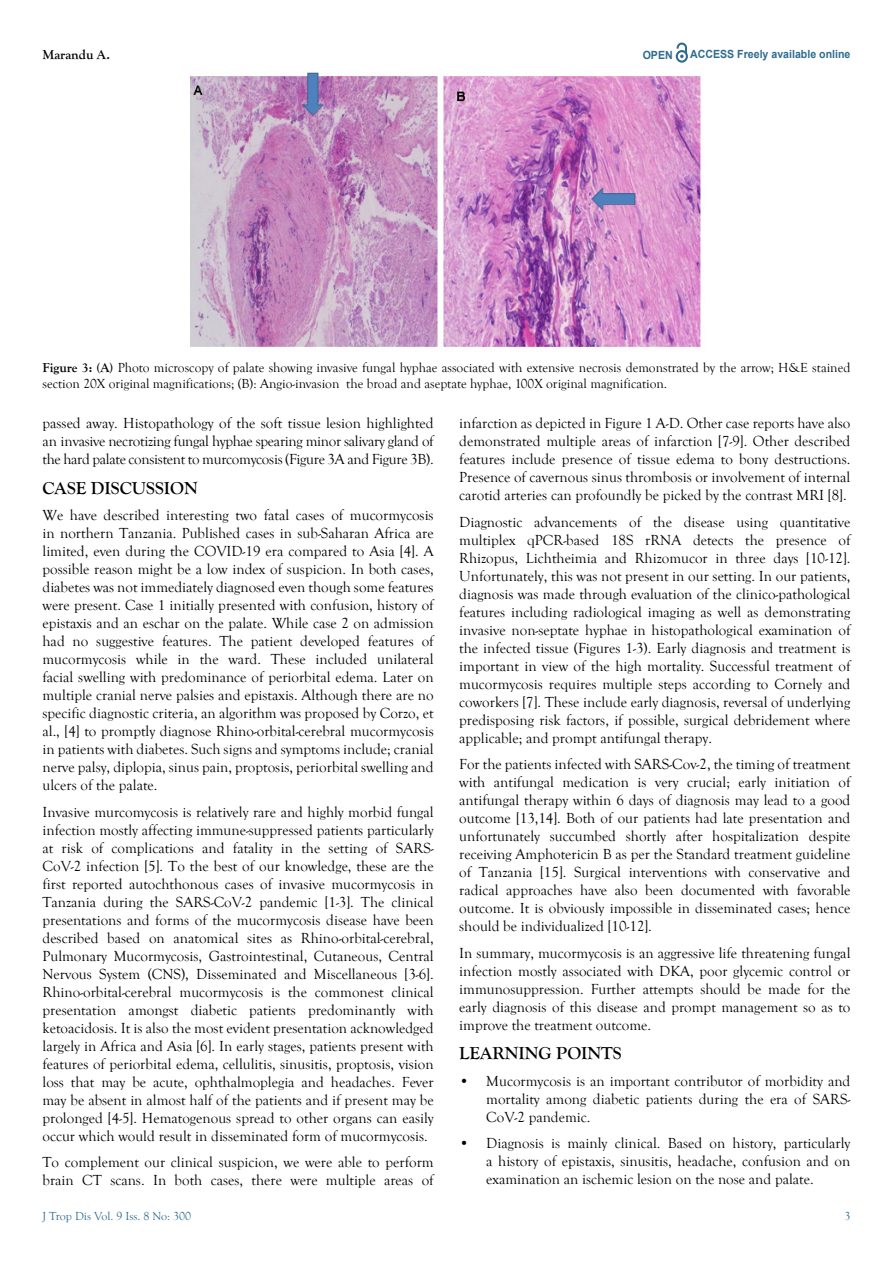
<style>
.page{position:relative;width:893px;height:1263px;background:#fff}
.page>*{position:absolute;margin:0;border:0;box-sizing:border-box;transform-origin:0 0}
.t1{font:700 18px "Goudy Old Style T";color:#000}
.t2{font:15px/18px "Goudy Old Style T";color:#000;text-align:justify}
.t3{font:13.5px/16.2px "Goudy Old Style T";color:#000}
.t4{font:700 13.5px "Goudy Old Style T";color:#000}
.t5{font:12px "Goudy Old Style T";color:#2d6a8f}
.t6{font:700 11.25px "Arial";color:#2e6b8f;scale:.94 1}
.s1{font-weight:700}
</style>
<div class="page">
<svg style="left:676px;top:43px;width:12px;height:20px"></svg>
<img style="left:190px;top:72px;width:511px;height:276px">
<p class="t4" style="left:43px;top:47px;width:69px">Marandu A.</p>
<p class="t6" style="left:643px;top:47px;width:33px">OPEN</p>
<p class="t6" style="left:690px;top:46px;width:172px">ACCESS Freely available online</p>
<p class="t3" style="left:43px;top:360px;width:809px"><span class="s1">Figure 3: (A)</span> Photo microscopy of palate showing invasive fungal hyphae associated with extensive necrosis demonstrated by the arrow; H&amp;E stained section 20X original magnifications; (B): Angio-invasion the broad and aseptate hyphae, 100X original magnification.</p>
<p class="t2" style="left:43px;top:414px;width:393px">passed away. Histopathology of the soft tissue lesion highlighted an invasive necrotizing fungal hyphae spearing minor salivary gland of the hard palate consistent to murcomycosis (Figure 3A and Figure 3B).</p>
<p class="t1" style="left:43px;top:477px;width:157px">CASE DISCUSSION</p>
<p class="t2" style="left:43px;top:506px;width:393px">We have described interesting two fatal cases of mucormycosis in northern Tanzania. Published cases in sub-Saharan Africa are limited, even during the COVID-19 era compared to Asia [4]. A possible reason might be a low index of suspicion. In both cases, diabetes was not immediately diagnosed even though some features were present. Case 1 initially presented with confusion, history of epistaxis and an eschar on the palate. While case 2 on admission had no suggestive features. The patient developed features of mucormycosis while in the ward. These included unilateral facial swelling with predominance of periorbital edema. Later on multiple cranial nerve palsies and epistaxis. Although there are no specific diagnostic criteria, an algorithm was proposed by Corzo, et al., [4] to promptly diagnose Rhino-orbital-cerebral mucormycosis in patients with diabetes. Such signs and symptoms include; cranial nerve palsy, diplopia, sinus pain, proptosis, periorbital swelling and ulcers of the palate.</p>
<p class="t2" style="left:43px;top:803px;width:393px">Invasive murcomycosis is relatively rare and highly morbid fungal infection mostly affecting immune-suppressed patients particularly at risk of complications and fatality in the setting of SARS-CoV-2 infection [5]. To the best of our knowledge, these are the first reported autochthonous cases of invasive mucormycosis in Tanzania during the SARS-CoV-2 pandemic [1-3]. The clinical presentations and forms of the mucormycosis disease have been described based on anatomical sites as Rhino-orbital-cerebral, Pulmonary Mucormycosis, Gastrointestinal, Cutaneous, Central Nervous System (CNS), Disseminated and Miscellaneous [3-6].<br>Rhino-orbital-cerebral mucormycosis is the commonest clinical presentation amongst diabetic patients predominantly with ketoacidosis. It is also the most evident presentation acknowledged largely in Africa and Asia [6]. In early stages, patients present with features of periorbital edema, cellulitis, sinusitis, proptosis, vision loss that may be acute, ophthalmoplegia and headaches. Fever may be absent in almost half of the patients and if present may be prolonged [4-5]. Hematogenous spread to other organs can easily occur which would result in disseminated form of mucormycosis.</p>
<p class="t2" style="left:43px;top:1153px;width:393px">To complement our clinical suspicion, we were able to perform brain CT scans. In both cases, there were multiple areas of</p>
<p class="t2" style="left:459px;top:414px;width:393px">infarction as depicted in Figure 1 A-D. Other case reports have also demonstrated multiple areas of infarction [7-9]. Other described features include presence of tissue edema to bony destructions.<br>Presence of cavernous sinus thrombosis or involvement of internal carotid arteries can profoundly be picked by the contrast MRI [8].</p>
<p class="t2" style="left:459px;top:513px;width:393px">Diagnostic advancements of the disease using quantitative multiplex qPCR-based 18S rRNA detects the presence of Rhizopus, Lichtheimia and Rhizomucor in three days [10-12].<br>Unfortunately, this was not present in our setting. In our patients, diagnosis was made through evaluation of the clinico-pathological features including radiological imaging as well as demonstrating invasive non-septate hyphae in histopathological examination of the infected tissue (Figures 1-3). Early diagnosis and treatment is important in view of the high mortality. Successful treatment of mucormycosis requires multiple steps according to Cornely and coworkers [7]. These include early diagnosis, reversal of underlying predisposing risk factors, if possible, surgical debridement where applicable; and prompt antifungal therapy.</p>
<p class="t2" style="left:459px;top:755px;width:393px">For the patients infected with SARS-Cov-2, the timing of treatment with antifungal medication is very crucial; early initiation of antifungal therapy within 6 days of diagnosis may lead to a good outcome [13,14]. Both of our patients had late presentation and unfortunately succumbed shortly after hospitalization despite receiving Amphotericin B as per the Standard treatment guideline of Tanzania [15]. Surgical interventions with conservative and radical approaches have also been documented with favorable outcome. It is obviously impossible in disseminated cases; hence should be individualized [10-12].</p>
<p class="t2" style="left:459px;top:944px;width:393px">In summary, mucormycosis is an aggressive life threatening fungal infection mostly associated with DKA, poor glycemic control or immunosuppression. Further attempts should be made for the early diagnosis of this disease and prompt management so as to improve the treatment outcome.</p>
<p class="t1" style="left:459px;top:1043px;width:164px">LEARNING POINTS</p>
<p class="t2" style="left:486px;top:1072px;width:366px;text-indent:-27px">• Mucormycosis is an important contributor of morbidity and mortality among diabetic patients during the era of SARS-CoV-2 pandemic.</p>
<p class="t2" style="left:486px;top:1134px;width:366px;text-indent:-27px">• Diagnosis is mainly clinical. Based on history, particularly a history of epistaxis, sinusitis, headache, confusion and on examination an ischemic lesion on the nose and palate.</p>
<p class="t5" style="left:43px;top:1210px;width:150px">J Trop Dis Vol. 9 Iss. 8 No: 300</p>
<p class="t5" style="left:844px;top:1210px;width:7px">3</p>
</div>
